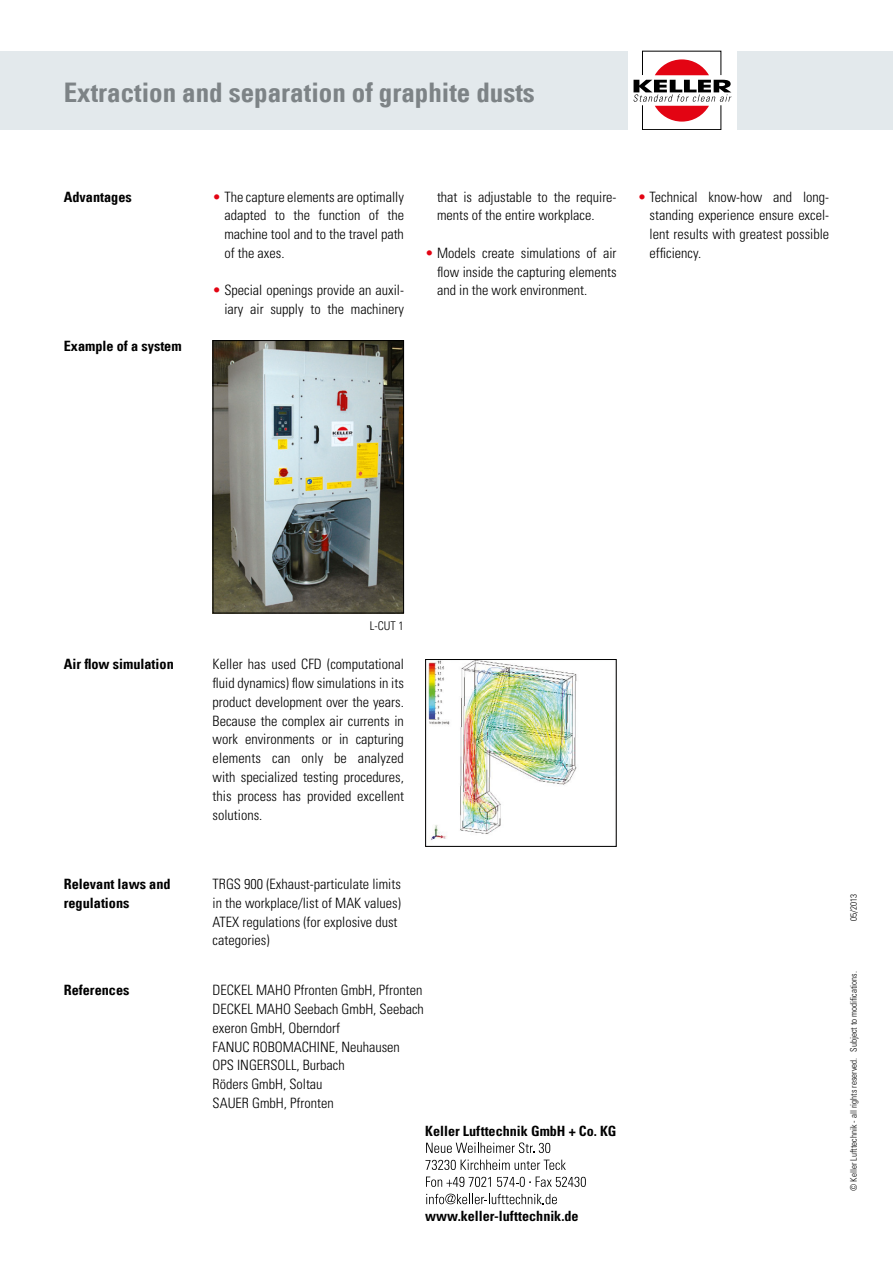
<style>
.page{position:relative;width:893px;height:1263px;background:#fff}
.page>*{position:absolute;margin:0;border:0;box-sizing:border-box;transform-origin:0 0}
.t1{font:27px "Univers Com 67 Bold Cond";color:#7d8386}
.t2{font:300 condensed 14.25px/18.8px "Univers LT Std";color:#000;text-align:justify}
.t3{font:14.25px/18.8px "Univers Com 67 Bold Cond";color:#000}
.t4{font:14.1px "Univers Com 67 Bold Cond";color:#000}
.t5{font:300 condensed 12px "Univers LT Std";color:#000}
.t6{font:300 condensed 9px "Univers LT Std";color:#000}
.s1{color:#e30413}
</style>
<div class="page">
<div style="left:0;top:51px;width:893px;height:79px;background:#e3e9ec"></div>
<div style="left:628px;top:35px;width:109px;height:111px;background:#fff"></div>
<img style="left:215px;top:342px;width:187px;height:269px">
<div style="left:213px;top:340px;width:191px;height:273px;border:1px solid #000"></div>
<svg style="left:426px;top:1142px;width:124px;height:11px"></svg>
<svg style="left:425px;top:1159px;width:141px;height:11px"></svg>
<svg style="left:426px;top:1176px;width:65px;height:11px"></svg>
<svg style="left:497px;top:1176px;width:89px;height:11px"></svg>
<svg style="left:426px;top:1194px;width:131px;height:10px"></svg>
<img style="left:427px;top:661px;width:150px;height:179px">
<div style="left:425px;top:659px;width:192px;height:188px;border:1px solid #000"></div>
<svg style="left:633px;top:51px;width:98px;height:79px"></svg>
<h1 class="t1" style="left:64px;top:76px;width:473px">Extraction and separation of graphite dusts</h1>
<p class="t3" style="left:64px;top:187px;width:70px">Advantages</p>
<p class="t3" style="left:64px;top:336px;width:119px">Example of a system</p>
<p class="t2" style="left:224px;top:187px;width:181px;text-indent:-12px"><span class="s1">•</span> The capture elements are optimally adapted to the function of the machine tool and to the travel path of the axes.</p>
<p class="t2" style="left:213px;top:281px;width:193px;text-align:right"><span class="s1">•</span> Special openings provide an auxil&shy;iary air supply to the machinery</p>
<p class="t2" style="left:437px;top:187px;width:181px">that is adjustable to the require&shy;ments of the entire workplace.</p>
<p class="t2" style="left:437px;top:244px;width:181px;text-indent:-12px"><span class="s1">•</span> Models create simulations of air flow inside the capturing elements and in the work environment.</p>
<p class="t2" style="left:650px;top:187px;width:181px;text-indent:-12px"><span class="s1">•</span> Technical know-how and long&shy;standing experience ensure excel&shy;lent results with greatest possible efficiency.</p>
<p class="t3" style="left:64px;top:655px;width:112px">Air flow simulation</p>
<p class="t3" style="left:64px;top:875px;width:108px">Relevant laws and regulations</p>
<p class="t3" style="left:64px;top:981px;width:67px">References</p>
<p class="t5" style="left:370px;top:618px;width:35px">L-CUT 1</p>
<p class="t2" style="left:213px;top:655px;width:193px">Keller has used CFD (computational fluid dynamics) flow simulations in its product development over the years.<br>Because the complex air currents in work environments or in capturing elements can only be analyzed with specialized testing procedures, this process has provided excellent solutions.</p>
<p class="t2" style="left:213px;top:875px;width:190px;text-align:left">TRGS 900 (Exhaust-particulate limits in the workplace/list of MAK values)<br>ATEX regulations (for explosive dust categories)</p>
<p class="t2" style="left:213px;top:981px;width:213px;text-align:left">DECKEL MAHO Pfronten GmbH, Pfronten<br>DECKEL MAHO Seebach GmbH, Seebach exeron GmbH, Oberndorf<br>FANUC ROBOMACHINE, Neuhausen<br>OPS INGERSOLL, Burbach<br>Röders GmbH, Soltau<br>SAUER GmbH, Pfronten</p>
<p class="t4" style="left:425px;top:1122px;width:193px">Keller Lufttechnik GmbH + Co. KG</p>
<p class="t4" style="left:425px;top:1207px;width:155px">www.keller-lufttechnik.de</p>
<p class="t6" style="left:848px;top:921px;width:28px;rotate:-90deg">05/2013</p>
<p class="t6" style="left:848px;top:1191px;width:221px;rotate:-90deg">© Keller Lufttechnik - all rights reserved. Subject to modifications.</p>
</div>
